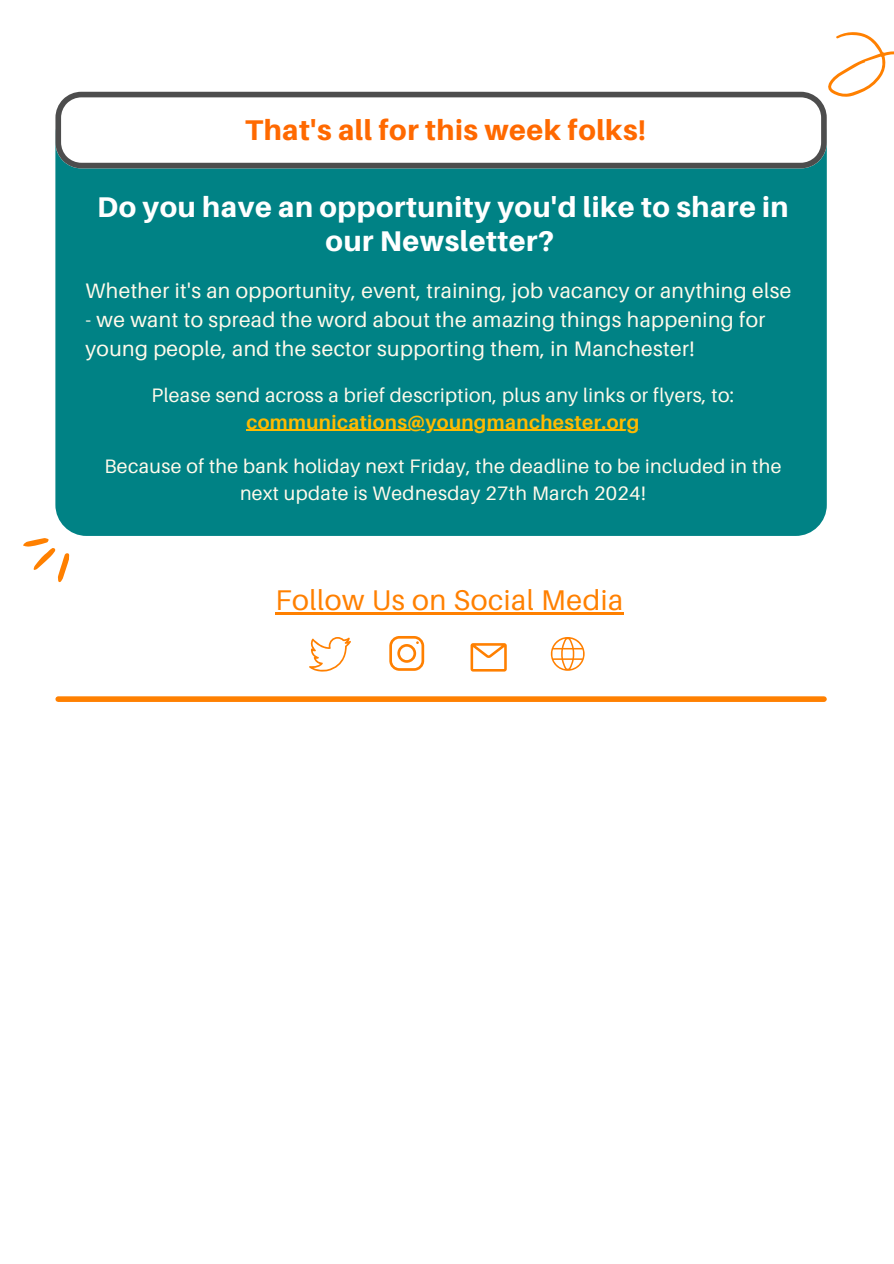
<style>
.page{position:relative;width:894px;height:1264px;background:#fff}
.page>*{position:absolute;margin:0;border:0;box-sizing:border-box;transform-origin:0 0}
.t1{font:800 28.5px/33.8px "Aileron";letter-spacing:.02em;color:#fff;text-align:center}
.t2{font:800 28.5px "Aileron";letter-spacing:.02em;color:#ff6900}
.t3{font:28.5px "Aileron";letter-spacing:.02em;color:#ff8000}
.t4{font:21px/29.2px "Aileron";letter-spacing:.02em;color:#fffaeb}
.t5{font:19.5px/27px "Aileron";letter-spacing:.02em;color:#fffaeb;text-align:center}
.t6{font:700 19.5px "Aileron";letter-spacing:.02em;color:#ffba00}
</style>
<div class="page">
<svg style="left:826px;top:32px;width:67px;height:101px"></svg>
<div style="left:58px;top:696px;width:765px;height:6px;background:#ff8000"></div>
<svg style="left:23px;top:538px;width:47px;height:45px"></svg>
<div style="left:55px;top:103px;width:771px;height:433px;background:#008285;border-radius:31px"></div>
<svg style="left:55px;top:92px;width:771px;height:76px;background:#e3e4e4"></svg>
<hr style="left:246px;top:430px;width:393px;height:1px;background:#ffba00">
<svg style="left:550px;top:637px;width:34px;height:33px"></svg>
<svg style="left:389px;top:636px;width:35px;height:35px"></svg>
<svg style="left:309px;top:637px;width:41px;height:34px"></svg>
<hr style="left:275px;top:612px;width:348px;height:2px;background:#ff8000">
<svg style="left:470px;top:643px;width:36px;height:28px"></svg>
<h1 class="t2" style="left:245px;top:112px;width:402px">That's all for this week folks!</h1>
<h1 class="t1" style="left:97px;top:189px;width:692px">Do you have an opportunity you'd like to share in our Newsletter?</h1>
<p class="t4" style="left:85px;top:275px;width:707px">Whether it's an opportunity, event, training, job vacancy or anything else</p>
<p class="t4" style="left:85px;top:305px;width:681px">- we want to spread the word about the amazing things happening for young people, and the sector supporting them, in Manchester!</p>
<p class="t5" style="left:151px;top:381px;width:584px">Please send across a brief description, plus any links or flyers, to:</p>
<p class="t6" style="left:246px;top:409px;width:394px">communications@youngmanchester.org</p>
<p class="t5" style="left:104px;top:452px;width:678px">Because of the bank holiday next Friday, the deadline to be included in the next update is Wednesday 27th March 2024!</p>
<h1 class="t3" style="left:275px;top:582px;width:349px">Follow Us on Social Media</h1>
</div>
